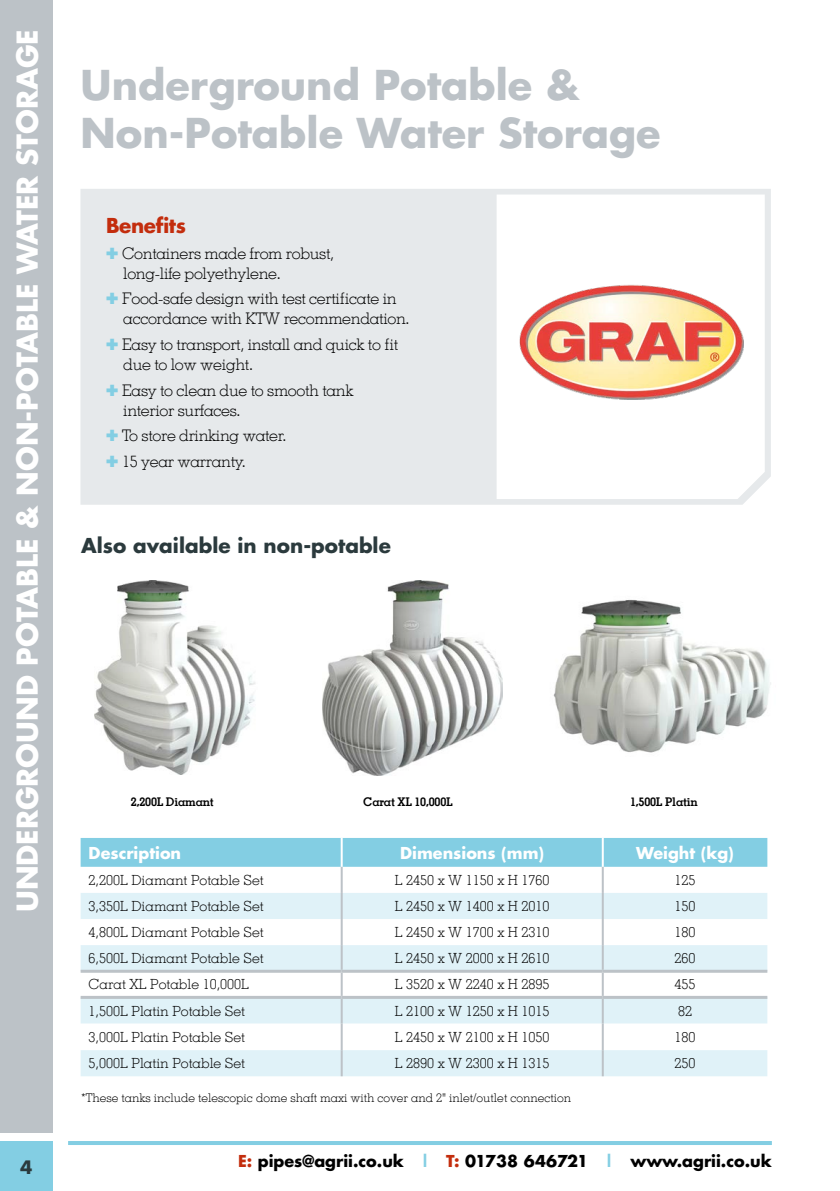
<style>
.page{position:relative;width:840px;height:1191px;background:#fff}
.page>*{position:absolute;margin:0;border:0;box-sizing:border-box;transform-origin:0 0}
.t1{font:700 40px/48px "Futura";color:#bcc2c7}
.t2{font:700 28px "Futura";color:#fff}
.t3{font:700 20px "Futura";color:#2b3a3d}
.t4{font:700 20px "Futura";letter-spacing:-.02em;color:#c32d0d}
.t5{font:700 18px "Futura";color:#2b3a3d}
.t6{font:300 16px/20px "Memphis LT";letter-spacing:-.02em;color:#000}
.t7{font:700 16px "Futura";color:#000}
.t8{font:700 16px "Futura";color:#fff}
.t9{font:300 14px "Memphis LT";color:#000}
.t10{font:300 12px "Memphis LT";color:#000}
.t11{font:700 12px "Memphis LT";letter-spacing:-.02em;color:#000}
.s1{color:#83cee3}
.s2{color:#c32d0d}
</style>
<div class="page">
<hr style="left:68px;top:1141px;width:703px;height:4px;background:#83cee3">
<div style="left:0;top:1141px;width:53px;height:50px;background:#83cee3"></div>
<div style="left:80px;top:189px;width:690px;height:316px;background:#e6e9eb"></div>
<svg style="left:496px;top:194px;width:268px;height:305px"></svg>
<div style="left:0;top:0;width:53px;height:1132px;background:#bcc2c7"></div>
<div style="left:81px;top:838px;width:686px;height:28px;background:#83cee3"></div>
<svg style="left:81px;top:893px;width:686px;height:183px;fill:#e0f2f8"></svg>
<hr style="left:340px;top:866px;width:2px;height:27px;background:#bcc2c7">
<hr style="left:601px;top:866px;width:2px;height:27px;background:#bcc2c7">
<hr style="left:340px;top:893px;width:2px;height:26px;background:#bcc2c7">
<hr style="left:601px;top:893px;width:2px;height:26px;background:#bcc2c7">
<hr style="left:340px;top:919px;width:2px;height:26px;background:#bcc2c7">
<hr style="left:601px;top:919px;width:2px;height:26px;background:#bcc2c7">
<hr style="left:340px;top:945px;width:2px;height:24px;background:#bcc2c7">
<hr style="left:601px;top:945px;width:2px;height:24px;background:#bcc2c7">
<hr style="left:340px;top:972px;width:2px;height:24px;background:#bcc2c7">
<hr style="left:601px;top:972px;width:2px;height:24px;background:#bcc2c7">
<hr style="left:340px;top:999px;width:2px;height:24px;background:#bcc2c7">
<hr style="left:601px;top:999px;width:2px;height:24px;background:#bcc2c7">
<hr style="left:340px;top:1023px;width:2px;height:27px;background:#bcc2c7">
<hr style="left:601px;top:1023px;width:2px;height:27px;background:#bcc2c7">
<hr style="left:340px;top:1050px;width:2px;height:26px;background:#bcc2c7">
<hr style="left:601px;top:1050px;width:2px;height:26px;background:#bcc2c7">
<hr style="left:340px;top:838px;width:2px;height:28px;background:#fff">
<hr style="left:601px;top:838px;width:2px;height:28px;background:#fff">
<hr style="left:81px;top:969px;width:260px;height:3px;background:#bcc2c7">
<hr style="left:341px;top:969px;width:261px;height:3px;background:#bcc2c7">
<hr style="left:602px;top:969px;width:165px;height:3px;background:#bcc2c7">
<hr style="left:81px;top:996px;width:260px;height:3px;background:#bcc2c7">
<hr style="left:341px;top:996px;width:261px;height:3px;background:#bcc2c7">
<hr style="left:602px;top:996px;width:165px;height:3px;background:#bcc2c7">
<img style="left:518px;top:283px;width:224px;height:116px">
<img style="left:94px;top:580px;width:161px;height:194px">
<img style="left:322px;top:580px;width:180px;height:195px">
<img style="left:553px;top:599px;width:218px;height:154px">
<h2 class="t2" style="left:8px;top:912px;width:884px;rotate:-90deg">UNDERGROUND POTABLE &amp; NON-POTABLE WATER STORAGE</h2>
<p class="t5" style="left:20px;top:1154px;width:14px">4</p>
<h1 class="t1" style="left:81px;top:60px;width:581px">Underground Potable &amp;<br>Non-Potable Water Storage</h1>
<h3 class="t4" style="left:106px;top:211px;width:81px">Benefits</h3>
<p class="t6" style="left:123px;top:243px;width:212px;text-indent:-17px"><span class="s1">✚</span> Containers made from robust, long-life polyethylene.</p>
<p class="t6" style="left:123px;top:288px;width:288px;text-indent:-17px"><span class="s1">✚</span> Food-safe design with test certificate in accordance with KTW recommendation.</p>
<p class="t6" style="left:123px;top:334px;width:276px;text-indent:-17px"><span class="s1">✚</span> Easy to transport, install and quick to fit due to low weight.</p>
<p class="t6" style="left:123px;top:380px;width:231px;text-indent:-17px"><span class="s1">✚</span> Easy to clean due to smooth tank interior surfaces.</p>
<p class="t6" style="left:106px;top:423px;width:182px;line-height:25.6px"><span class="s1">✚</span> To store drinking water. <span class="s1">✚</span> 15 year warranty.</p>
<h3 class="t3" style="left:81px;top:532px;width:311px">Also available in non-potable</h3>
<p class="t11" style="left:131px;top:794px;width:84px">2,200L Diamant</p>
<p class="t11" style="left:363px;top:794px;width:91px">Carat XL 10,000L</p>
<p class="t11" style="left:629px;top:794px;width:69px">1,500L Platin</p>
<p class="t8" style="left:89px;top:841px;width:94px">Description</p>
<p class="t8" style="left:400px;top:841px;width:145px">Dimensions (mm)</p>
<p class="t8" style="left:636px;top:841px;width:99px">Weight (kg)</p>
<p class="t9" style="left:89px;top:871px;width:177px">2,200L Diamant Potable Set</p>
<p class="t9" style="left:395px;top:871px;width:156px">L 2450 x W 1150 x H 1760</p>
<p class="t9" style="left:674px;top:871px;width:22px">125</p>
<p class="t9" style="left:89px;top:897px;width:177px">3,350L Diamant Potable Set</p>
<p class="t9" style="left:395px;top:897px;width:156px">L 2450 x W 1400 x H 2010</p>
<p class="t9" style="left:674px;top:897px;width:22px">150</p>
<p class="t9" style="left:89px;top:923px;width:177px">4,800L Diamant Potable Set</p>
<p class="t9" style="left:395px;top:923px;width:156px">L 2450 x W 1700 x H 2310</p>
<p class="t9" style="left:674px;top:923px;width:22px">180</p>
<p class="t9" style="left:89px;top:949px;width:177px">6,500L Diamant Potable Set</p>
<p class="t9" style="left:395px;top:949px;width:156px">L 2450 x W 2000 x H 2610</p>
<p class="t9" style="left:674px;top:949px;width:22px">260</p>
<p class="t9" style="left:89px;top:975px;width:162px">Carat XL Potable 10,000L</p>
<p class="t9" style="left:395px;top:975px;width:156px">L 3520 x W 2240 x H 2895</p>
<p class="t9" style="left:674px;top:975px;width:22px">455</p>
<p class="t9" style="left:89px;top:1002px;width:158px">1,500L Platin Potable Set</p>
<p class="t9" style="left:395px;top:1002px;width:156px">L 2100 x W 1250 x H 1015</p>
<p class="t9" style="left:677px;top:1002px;width:15px">82</p>
<p class="t9" style="left:89px;top:1028px;width:158px">3,000L Platin Potable Set</p>
<p class="t9" style="left:395px;top:1028px;width:156px">L 2450 x W 2100 x H 1050</p>
<p class="t9" style="left:674px;top:1028px;width:22px">180</p>
<p class="t9" style="left:89px;top:1054px;width:158px">5,000L Platin Potable Set</p>
<p class="t9" style="left:395px;top:1054px;width:156px">L 2890 x W 2300 x H 1315</p>
<p class="t9" style="left:674px;top:1054px;width:22px">250</p>
<p class="t10" style="left:81px;top:1090px;width:491px">*These tanks include telescopic dome shaft maxi with cover and 2" inlet/outlet connection</p>
<p class="t7" style="left:238px;top:1150px;width:535px"><span class="s2">E:</span> pipes@agrii.co.uk <span class="s1">|</span> <span class="s2">T:</span> 01738 646721 <span class="s1">|</span> www.agrii.co.uk</p>
</div>
